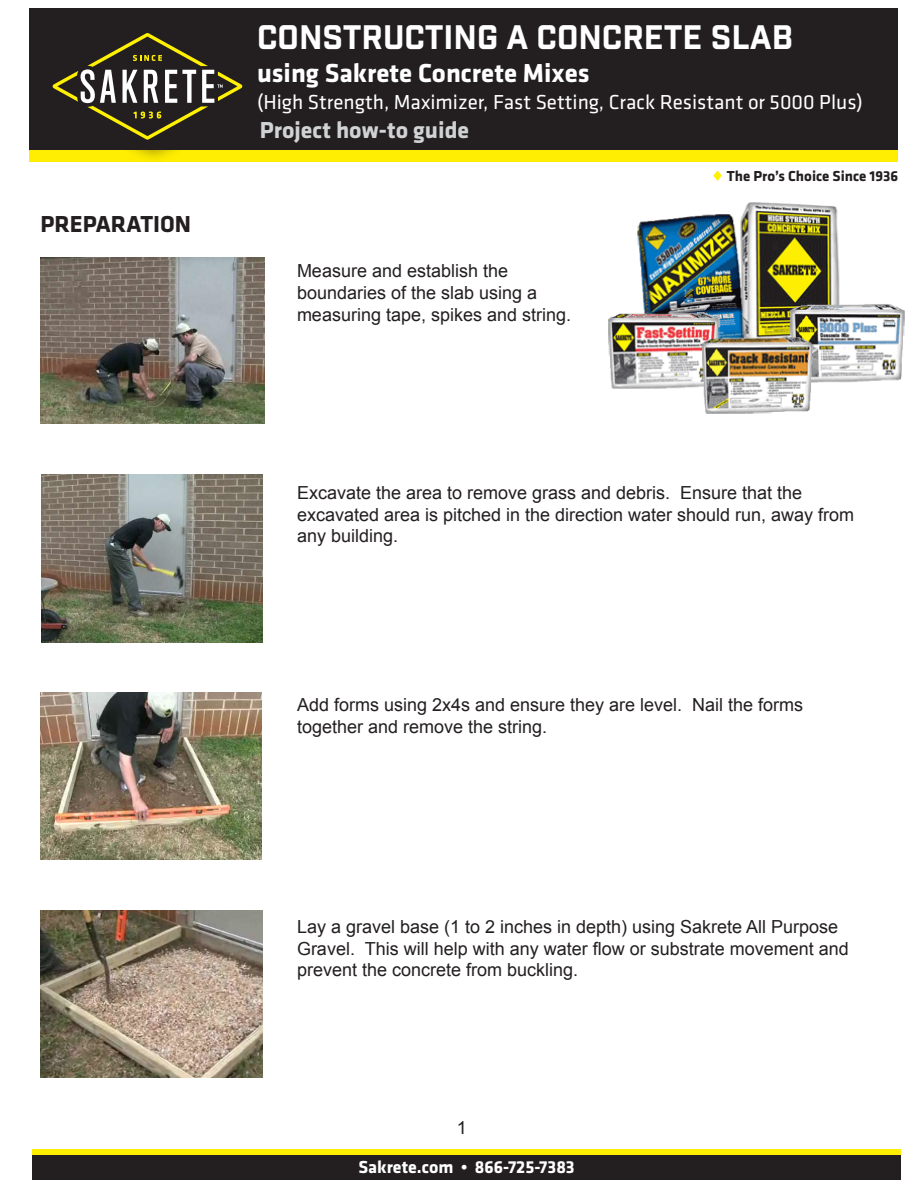
<style>
.page{position:relative;width:918px;height:1188px;background:#fff}
.page>*{position:absolute;margin:0;border:0;box-sizing:border-box;transform-origin:0 0}
.t1{font:33px "Industry Inc Base";color:#fff}
.t2{font:700 27px "Klavika";color:#fff}
.t3{font:700 24px "Klavika";color:#d1d2d4}
.t4{font:700 24px "Klavika";color:#231f20}
.t5{font:21px "Klavika Basic";color:#fff}
.t6{font:18px/21.6px "Arial";color:#231f20}
.t7{font:700 18px "Klavika";color:#fff}
.t8{font:700 15px "Klavika";color:#231f20}
</style>
<div class="page">
<img style="left:41px;top:693px;width:221px;height:166px">
<img style="left:40px;top:258px;width:224px;height:166px">
<img style="left:42px;top:474px;width:221px;height:169px">
<img style="left:40px;top:911px;width:222px;height:166px">
<img style="left:608px;top:202px;width:297px;height:212px">
<div style="left:29px;top:148px;width:869px;height:14px;background:#ffee01"></div>
<div style="left:29px;top:9px;width:869px;height:141px;background:#231f20"></div>
<div style="left:40px;top:20px;width:228px;height:145px;background:#231f20;opacity:.5"></div>
<svg style="left:47px;top:27px;width:201px;height:118px"></svg>
<svg style="left:713px;top:170px;width:9px;height:11px"></svg>
<div style="left:32px;top:1149px;width:869px;height:7px;background:#ffee01"></div>
<div style="left:32px;top:1156px;width:869px;height:24px;background:#231f20"></div>
<p class="t4" style="left:40px;top:211px;width:152px">PREPARATION</p>
<p class="t1" style="left:257px;top:18px;width:538px">CONSTRUCTING A CONCRETE SLAB</p>
<p class="t2" style="left:257px;top:59px;width:334px">using Sakrete Concrete Mixes</p>
<p class="t5" style="left:257px;top:89px;width:607px">(High Strength, Maximizer, Fast Setting, Crack Resistant or 5000 Plus)</p>
<p class="t3" style="left:260px;top:117px;width:211px">Project how-to guide</p>
<p class="t6" style="left:297px;top:260px;width:276px">Measure and establish the boundaries of the slab using a measuring tape, spikes and string.</p>
<p class="t8" style="left:727px;top:167px;width:173px">The Pro’s Choice Since 1936</p>
<p class="t6" style="left:297px;top:482px;width:559px">Excavate the area to remove grass and debris. Ensure that the excavated area is pitched in the direction water should run, away from any building.</p>
<p class="t6" style="left:297px;top:695px;width:508px">Add forms using 2x4s and ensure they are level. Nail the forms together and remove the string.</p>
<p class="t6" style="left:297px;top:916px;width:553px">Lay a gravel base (1 to 2 inches in depth) using Sakrete All Purpose<br>Gravel. This will help with any water flow or substrate movement and prevent the concrete from buckling.</p>
<p class="t6" style="left:457px;top:1117px;width:12px">1</p>
<p class="t7" style="left:358px;top:1157px;width:218px">Sakrete.com • 866-725-7383</p>
</div>
